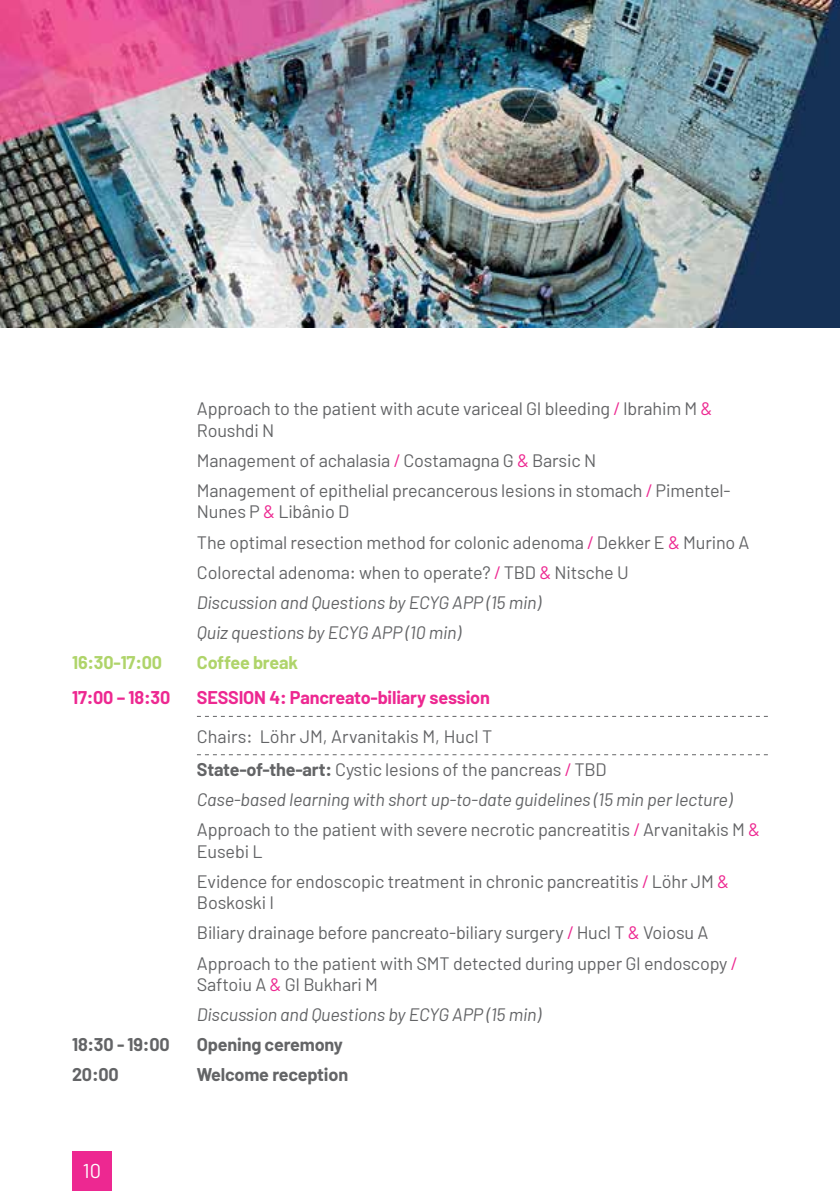
<style>
.page{position:relative;width:840px;height:1191px;background:#fff}
.page>*{position:absolute;margin:0;border:0;box-sizing:border-box;transform-origin:0 0}
.t1{font:20px "Barlow";color:#fff}
.t2{font:18px/30px "Barlow";letter-spacing:-.01em;color:#636466}
.t3{font:italic 18px/30px "Barlow";letter-spacing:-.01em;color:#636466}
.t4{font:700 18px "Barlow";letter-spacing:-.01em;color:#636466}
.t5{font:700 18px "Barlow";letter-spacing:-.01em;color:#ed2891}
.t6{font:700 18px "Barlow";letter-spacing:-.01em;color:#afd46a}
.s1{color:#ed2891}
.s2{font-style:italic}
.s3{font-weight:700}
.s4{font-style:normal}
.s5{font-style:normal;color:#ed2891}
</style>
<div class="page">
<div style="left:72px;top:1151px;width:40px;height:40px;background:#ed2891"></div>
<svg style="left:197px;top:716px;width:570px;height:1px"></svg>
<svg style="left:197px;top:754px;width:570px;height:1px"></svg>
<img style="left:0;top:0;width:839px;height:328px">
<p class="t2" style="left:197px;top:397px;width:516px;line-height:21.6px">Approach to the patient with acute variceal GI bleeding <span class="s1">/</span> Ibrahim M <span class="s1">&amp;<br></span>Roushdi N</p>
<p class="t2" style="left:197px;top:445px;width:535px">Management of achalasia <span class="s1">/</span> Costamagna G <span class="s1">&amp;</span> Barsic N<br>Management of epithelial precancerous lesions in stomach <span class="s1">/</span> Pimentel-</p>
<p class="t2" style="left:197px;top:496px;width:554px">Nunes P <span class="s1">&amp;</span> Libânio D<br>The optimal resection method for colonic adenoma <span class="s1">/</span> Dekker E <span class="s1">&amp;</span> Murino A Colorectal adenoma: when to operate? <span class="s1">/</span> TBD <span class="s1">&amp;</span> Nitsche U<br><span class="s2">Discussion and Questions by ECYG APP (15 min)<br>Quiz questions by ECYG APP (10 min)</span></p>
<p class="t6" style="left:72px;top:651px;width:91px">16:30-17:00</p>
<p class="t6" style="left:197px;top:651px;width:103px">Coffee break</p>
<p class="t5" style="left:72px;top:687px;width:100px">17:00 – 18:30</p>
<p class="t5" style="left:197px;top:687px;width:294px">SESSION 4: Pancreato-biliary session</p>
<p class="t2" style="left:197px;top:719px;width:411px;line-height:33px">Chairs: Löhr JM, Arvanitakis M, Hucl T<br><span class="s3">State-of-the-art:</span> Cystic lesions of the pancreas <span class="s1">/</span> TBD</p>
<p class="t3" style="left:197px;top:784px;width:564px">Case-based learning with short up-to-date guidelines (15 min per lecture)<br><span class="s4">Approach to the patient with severe necrotic pancreatitis</span> <span class="s5">/</span> <span class="s4">Arvanitakis M</span> <span class="s5">&amp;</span></p>
<p class="t2" style="left:197px;top:835px;width:533px">Eusebi L<br>Evidence for endoscopic treatment in chronic pancreatitis <span class="s1">/</span> Löhr JM <span class="s1">&amp;</span></p>
<p class="t2" style="left:197px;top:887px;width:541px">Boskoski I<br>Biliary drainage before pancreato-biliary surgery <span class="s1">/</span> Hucl T <span class="s1">&amp;</span> Voiosu A<br>Approach to the patient with SMT detected during upper GI endoscopy <span class="s1">/</span></p>
<p class="t3" style="left:197px;top:969px;width:345px"><span class="s4">Saftoiu A</span> <span class="s5">&amp;</span> <span class="s4">GI Bukhari M<br></span>Discussion and Questions by ECYG APP (15 min)</p>
<p class="t4" style="left:72px;top:1033px;width:99px">18:30 - 19:00</p>
<p class="t4" style="left:197px;top:1033px;width:147px">Opening ceremony</p>
<p class="t4" style="left:72px;top:1063px;width:48px">20:00</p>
<p class="t4" style="left:197px;top:1063px;width:153px">Welcome reception</p>
<p class="t1" style="left:83px;top:1158px;width:20px">10</p>
</div>
